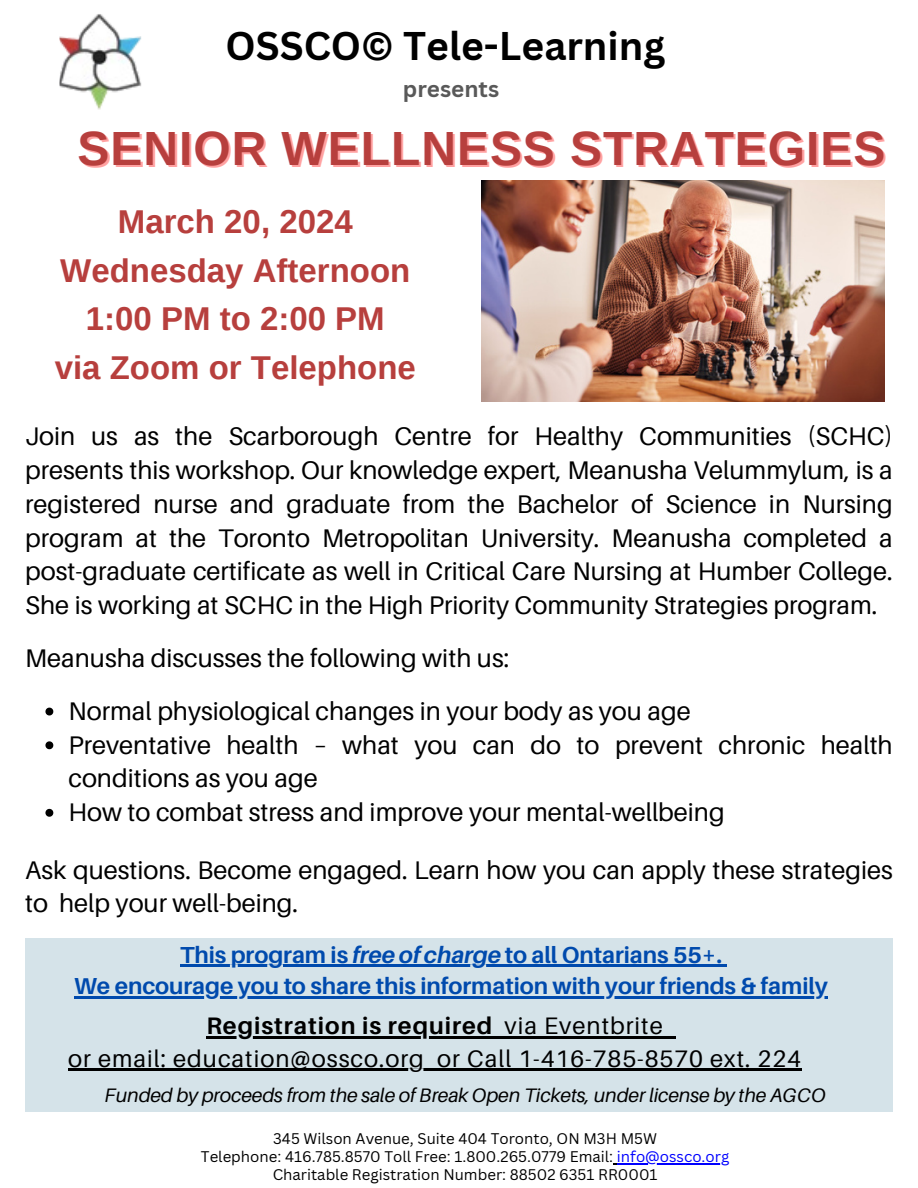
<style>
.page{position:relative;width:918px;height:1188px;background:#fff}
.page>*{position:absolute;margin:0;border:0;box-sizing:border-box;transform-origin:0 0}
.t1{font:700 48px "Liberation Sans";letter-spacing:.02em;color:#b73f3d}
.t2{font:700 39px "Canva Sans";color:#000}
.t3{font:700 33px/48.3px "Liberation Sans";color:#b73f3d;text-align:center}
.t4{font:25.5px/33.8px "Aileron";color:#000}
.t5{font:23.85px/32.7px "Aileron";letter-spacing:.04em;color:#000;text-align:center}
.t6{font:700 23.1px/31.5px "Aileron";color:#004aad;text-align:center}
.t7{font:700 22.5px "Canva Sans";color:#595959}
.t8{font:italic 19.5px "Aileron";letter-spacing:-.005em;color:#000}
.t9{font:15px/18px "Canva Sans";color:#000;text-align:center}
.s1{font-style:italic}
.s2{font-weight:700}
.s3{color:#00f}
</style>
<div class="page">
<img style="left:60px;top:14px;width:81px;height:96px">
<svg style="left:45px;top:708px;width:8px;height:7px"></svg>
<svg style="left:45px;top:741px;width:8px;height:8px"></svg>
<svg style="left:45px;top:809px;width:8px;height:8px"></svg>
<div style="left:25px;top:938px;width:868px;height:174px;background:#d5e3e9"></div>
<hr style="left:617px;top:1163px;width:112px;height:1px;background:#00f">
<hr style="left:180px;top:965px;width:173px;height:2px;background:#004aad">
<hr style="left:353px;top:965px;width:152px;height:2px;background:#004aad">
<hr style="left:505px;top:965px;width:217px;height:2px;background:#004aad">
<hr style="left:74px;top:996px;width:754px;height:3px;background:#004aad">
<hr style="left:206px;top:1036px;width:287px;height:2px;background:#000">
<svg style="left:493px;top:1036px;width:12px;height:2px"></svg>
<hr style="left:505px;top:1036px;width:159px;height:2px;background:#000">
<svg style="left:664px;top:1036px;width:12px;height:2px"></svg>
<hr style="left:68px;top:1069px;width:30px;height:2px;background:#000">
<hr style="left:98px;top:1069px;width:327px;height:2px;background:#000">
<svg style="left:425px;top:1069px;width:12px;height:2px"></svg>
<hr style="left:437px;top:1069px;width:30px;height:2px;background:#000">
<hr style="left:467px;top:1069px;width:335px;height:2px;background:#000">
<img style="left:482px;top:181px;width:402px;height:220px">
<h2 class="t2" style="left:226px;top:18px;width:441px">OSSCO© Tele-Learning</h2>
<p class="t7" style="left:403px;top:73px;width:98px">presents</p>
<h1 class="t1" style="left:78px;top:121px;width:809px">SENIOR WELLNESS STRATEGIES</h1>
<p class="t3" style="left:55px;top:198px;width:363px">March 20, 2024<br>Wednesday Afternoon<br>1:00 PM to 2:00 PM<br>via Zoom or Telephone</p>
<p class="t4" style="left:25px;top:419px;width:869px;text-align:justify">Join us as the Scarborough Centre for Healthy Communities (SCHC) presents this workshop. Our knowledge expert, Meanusha Velummylum, is a registered nurse and graduate from the Bachelor of Science in Nursing program at the Toronto Metropolitan University. Meanusha completed a post-graduate certificate as well in Critical Care Nursing at Humber College.<br>She is working at SCHC in the High Priority Community Strategies program.</p>
<p class="t4" style="left:69px;top:631px;width:624px;line-height:52.8px;text-indent:-43px">Meanusha discusses the following with us:<br>Normal physiological changes in your body as you age</p>
<p class="t4" style="left:69px;top:727px;width:826px">Preventative health – what you can do to prevent chronic health conditions as you age<br>How to combat stress and improve your mental-wellbeing</p>
<p class="t4" style="left:25px;top:852px;width:869px">Ask questions. Become engaged. Learn how you can apply these strategies to help your well-being.</p>
<p class="t6" style="left:74px;top:938px;width:755px">This program is <span class="s1">free of charge</span> to all Ontarians 55+.<br>We encourage you to share this information with your friends &amp; family</p>
<p class="t5" style="left:68px;top:1009px;width:734px"><span class="s2">Registration is required</span> via Eventbrite<br>or email: education@ossco.org or Call 1-416-785-8570 ext. 224</p>
<p class="t8" style="left:105px;top:1083px;width:723px">Funded by proceeds from the sale of Break Open Tickets, under license by the AGCO</p>
<p class="t9" style="left:201px;top:1129px;width:530px">345 Wilson Avenue, Suite 404 Toronto, ON M3H M5W<br>Telephone: 416.785.8570 Toll Free: 1.800.265.0779 Email: <span class="s3">info@ossco.org<br></span>Charitable Registration Number: 88502 6351 RR0001</p>
</div>
